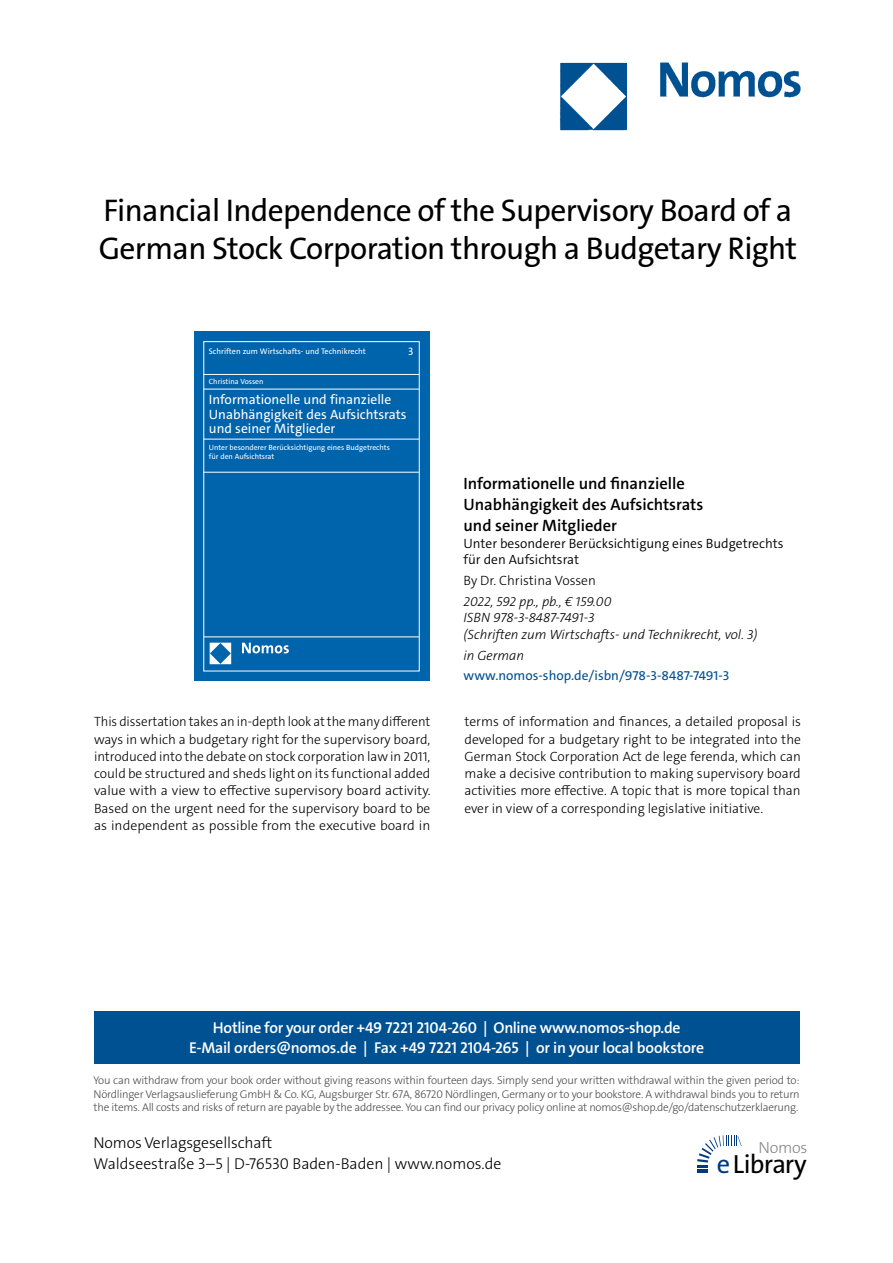
<style>
.page{position:relative;width:893px;height:1263px;background:#fff}
.page>*{position:absolute;margin:0;border:0;box-sizing:border-box;transform-origin:0 0}
.t1{font:31.5px/37.5px "The Sans Os F";letter-spacing:-.02em;color:#000}
.t2{font:26.4px "The Sans Os F";letter-spacing:-.03em;color:#000}
.t3{font:600 16.5px/21px "The Sans C5";color:#000}
.t4{font:300 16.2px "The Sans Os F";letter-spacing:-.02em;color:#87888a}
.t5{font:600 15.75px/21px "The Sans Os F";letter-spacing:-.02em;color:#fff;text-align:center}
.t6{font:300 15.75px/21px "The Sans Os F";color:#000}
.t7{font:300 13.5px/17.2px "The Sans C5";color:#000;text-align:justify}
.t8{font:italic 300 13.5px/16.5px "The Sans C5";color:#000}
.t9{font:13.5px/14.7px "The Sans C5";color:#fff}
.t10{font:300 13.5px/16.5px "The Sans C5";color:#000}
.t11{font:13.5px "The Sans C5";color:#005192}
.t12{font:300 11.25px/13.5px "The Sans Os F";letter-spacing:-.02em;color:#4b4b4d;text-align:justify}
.t13{font:10.8px "The Sans C5";color:#fff}
.t14{font:8.1px "The Sans C5";color:#fff}
.t15{font:7.65px/9.1px "The Sans C5";color:#fff}
.s1{color:#003882}
</style>
<div class="page">
<div style="left:94px;top:1011px;width:705px;height:52px;background:#005192"></div>
<svg style="left:697px;top:1135px;width:45px;height:38px"></svg>
<img style="left:559px;top:62px;width:242px;height:69px">
<div style="left:194px;top:331px;width:236px;height:349px;background:#0064ad"></div>
<hr style="left:203px;top:374px;width:216px;height:1px;background:#fff">
<hr style="left:203px;top:439px;width:216px;height:1px;background:#fff">
<hr style="left:203px;top:472px;width:216px;height:1px;background:#fff">
<hr style="left:203px;top:637px;width:216px;height:1px;background:#fff">
<svg style="left:242px;top:643px;width:47px;height:10px"></svg>
<svg style="left:210px;top:643px;width:21px;height:21px"></svg>
<hr style="left:203px;top:389px;width:216px;height:1px;background:#fff">
<h1 class="t1" style="left:99px;top:195px;width:700px">Financial Independence of the Supervisory Board of a<br>German Stock Corporation through a Budgetary Right</h1>
<p class="t14" style="left:209px;top:346px;width:158px">Schriften zum Wirtschafts- und Technikrecht</p>
<p class="t13" style="left:408px;top:345px;width:7px">3</p>
<p class="t15" style="left:209px;top:377px;width:56px">Christina Vossen</p>
<p class="t9" style="left:209px;top:392px;width:199px">Informationelle und finanzielle<br>Unabhängigkeit des Aufsichtsrats und seiner Mitglieder</p>
<p class="t15" style="left:209px;top:442px;width:183px">Unter besonderer Berücksichtigung eines Budgetrechts für den Aufsichtsrat</p>
<p class="t3" style="left:463px;top:473px;width:241px">Informationelle und finanzielle<br>Unabhängigkeit des Aufsichtsrats und seiner Mitglieder</p>
<p class="t10" style="left:463px;top:535px;width:321px">Unter besonderer Berücksichtigung eines Budgetrechts für den Aufsichtsrat</p>
<p class="t7" style="left:463px;top:572px;width:134px">By Dr. Christina Vossen</p>
<p class="t8" style="left:463px;top:593px;width:295px">2022, 592 pp., pb., € 159.00<br>ISBN 978-3-8487-7491-3<br>(Schriften zum Wirtschafts- und Technikrecht, vol. 3)</p>
<p class="t8" style="left:463px;top:647px;width:62px">in German</p>
<p class="t11" style="left:463px;top:667px;width:267px">www.nomos-shop.de/isbn/978-3-8487-7491-3</p>
<p class="t7" style="left:94px;top:713px;width:338px">This dissertation takes an in-depth look at the many different ways in which a budgetary right for the supervisory board, introduced into the debate on stock corporation law in 2011, could be structured and sheds light on its functional added value with a view to effective supervisory board activity.<br>Based on the urgent need for the supervisory board to be as independent as possible from the executive board in</p>
<p class="t7" style="left:464px;top:713px;width:338px">terms of information and finances, a detailed proposal is developed for a budgetary right to be integrated into the German Stock Corporation Act de lege ferenda, which can make a decisive contribution to making supervisory board activities more effective. A topic that is more topical than ever in view of a corresponding legislative initiative.</p>
<p class="t5" style="left:189px;top:1017px;width:517px">Hotline for your order +49 7221 2104-260 | Online www.nomos-shop.de<br>E-Mail orders@nomos.de | Fax +49 7221 2104-265 | or in your local bookstore</p>
<p class="t12" style="left:94px;top:1074px;width:708px">You can withdraw from your book order without giving reasons within fourteen days. Simply send your written withdrawal within the given period to:<br>Nördlinger Verlagsauslieferung GmbH &amp; Co. KG, Augsburger Str. 67A, 86720 Nördlingen, Germany or to your bookstore. A withdrawal binds you to return the items. All costs and risks of return are payable by the addressee. You can find our privacy policy online at nomos@shop.de/go/datenschutzerklaerung.</p>
<p class="t6" style="left:94px;top:1133px;width:409px">Nomos Verlagsgesellschaft<br>Waldseestraße 3–5 | D-76530 Baden-Baden | www.nomos.de</p>
<p class="t4" style="left:758px;top:1137px;width:51px">Nomos</p>
<h2 class="t2" style="left:717px;top:1153px;width:91px"><span class="s1">e</span>Library</h2>
</div>
